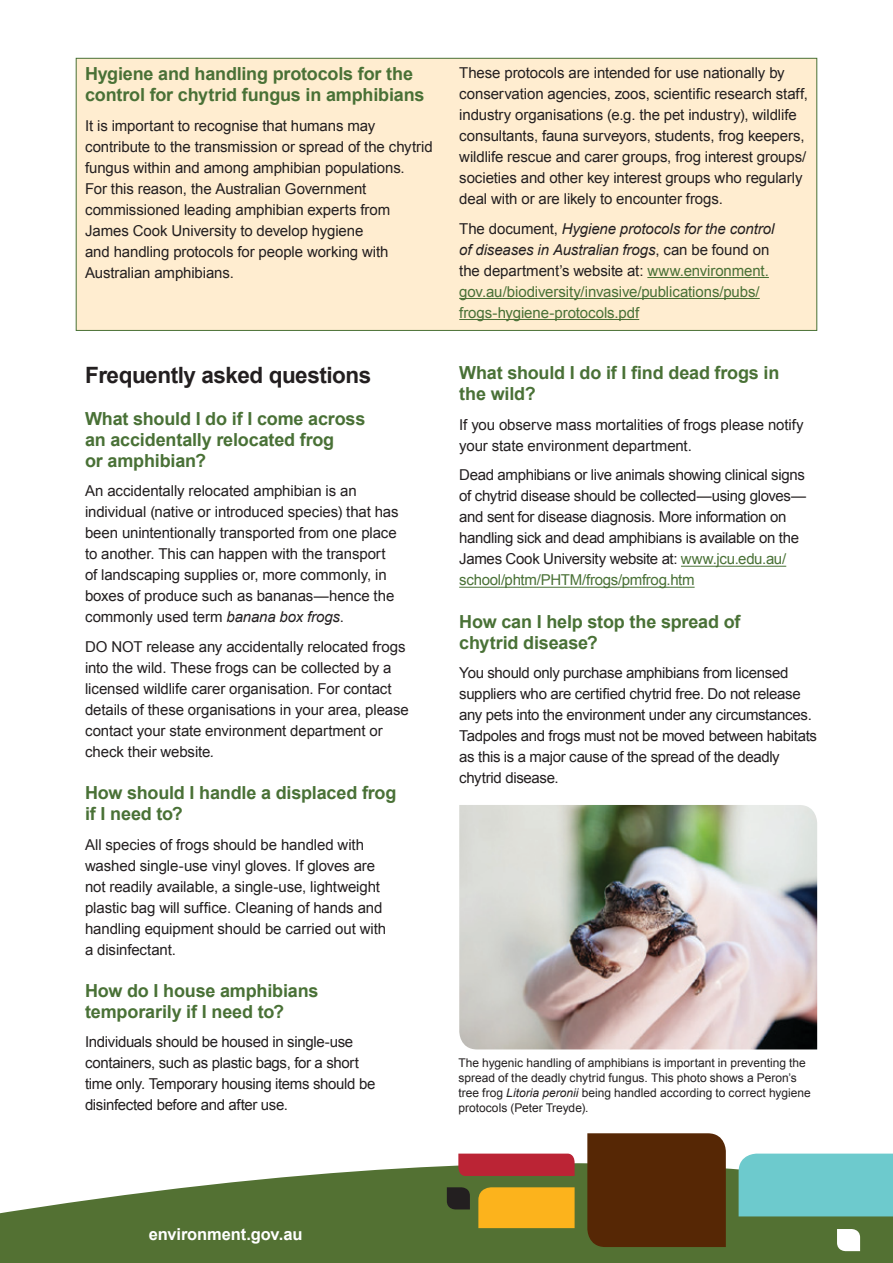
<style>
.page{position:relative;width:893px;height:1263px;background:#fff}
.page>*{position:absolute;margin:0;border:0;box-sizing:border-box;transform-origin:0 0}
.Subhead_2{font:700 22.5px "Arial";letter-spacing:-.02em;color:#231f20}
.Subhead_3{font:700 18px/21px "Arial";letter-spacing:-.01em;color:#497136}
.t1{font:700 16.5px "Arial";letter-spacing:-.01em;color:#fff}
.Text{font:15px/21px "Arial";letter-spacing:-.01em;color:#231f20}
.Text-2{font:15px/21px "Arial";letter-spacing:-.01em;color:#497136}
.Text-3{font:12px/15px "Arial";color:#231f20}
.s1{font-style:italic}
.s2{color:#231f20}
.s3{font-style:italic;color:#231f20}
.s4{color:#497136}
</style>
<div class="page">
<svg style="left:0;top:1163px;width:893px;height:100px;fill:#537133"></svg>
<div style="left:739px;top:1153px;width:154px;height:63px;background:#6dcacd"></div>
<svg style="left:447px;top:1187px;width:23px;height:22px"></svg>
<div style="left:478px;top:1187px;width:97px;height:41px;background:#fcb31c"></div>
<svg style="left:837px;top:1229px;width:23px;height:22px"></svg>
<div style="left:587px;top:1133px;width:139px;height:114px;background:#562705"></div>
<div style="left:458px;top:1153px;width:117px;height:23px;background:#bb2435"></div>
<div style="left:76px;top:58px;width:741px;height:272px;background:#ffedd0"></div>
<hr style="left:647px;top:277px;width:122px;height:1px;background:#497136">
<hr style="left:459px;top:298px;width:301px;height:1px;background:#497136">
<hr style="left:459px;top:319px;width:180px;height:1px;background:#497136">
<hr style="left:681px;top:566px;width:105px;height:1px;background:#497136">
<hr style="left:459px;top:587px;width:236px;height:1px;background:#497136">
<img style="left:459px;top:805px;width:358px;height:244px">
<p class="Subhead_3" style="left:85px;top:64px;width:341px">Hygiene and handling protocols for the control for chytrid fungus in amphibians</p>
<p class="Text" style="left:85px;top:115px;width:349px">It is important to recognise that humans may contribute to the transmission or spread of the chytrid fungus within and among amphibian populations.<br>For this reason, the Australian Government commissioned leading amphibian experts from James Cook University to develop hygiene<br>and handling protocols for people working with Australian amphibians.</p>
<p class="Subhead_2" style="left:85px;top:360px;width:288px">Frequently asked questions</p>
<p class="Subhead_3" style="left:85px;top:409px;width:282px">What should I do if I come across an accidentally relocated frog<br>or amphibian?</p>
<p class="Text" style="left:85px;top:481px;width:315px">An accidentally relocated amphibian is an individual (native or introduced species) that has been unintentionally transported from one place to another. This can happen with the transport of landscaping supplies or, more commonly, in boxes of produce such as bananas—hence the commonly used term <span class="s1">banana box frogs</span>.</p>
<p class="Text" style="left:85px;top:636px;width:325px">DO NOT release any accidentally relocated frogs into the wild. These frogs can be collected by a licensed wildlife carer organisation. For contact details of these organisations in your area, please contact your state environment department or check their website<span class="s1">.</span></p>
<p class="Subhead_3" style="left:85px;top:783px;width:313px">How should I handle a displaced frog if I need to?</p>
<p class="Text" style="left:85px;top:834px;width:303px">All species of frogs should be handled with washed single-use vinyl gloves. If gloves are not readily available, a single-use, lightweight plastic bag will suffice. Cleaning of hands and handling equipment should be carried out with a disinfectant.</p>
<p class="Subhead_3" style="left:85px;top:981px;width:235px">How do I house amphibians temporarily if I need to?</p>
<p class="Text" style="left:85px;top:1032px;width:292px">Individuals should be housed in single-use containers, such as plastic bags, for a short time only. Temporary housing items should be disinfected before and after use.</p>
<p class="Text" style="left:459px;top:62px;width:350px">These protocols are intended for use nationally by conservation agencies, zoos, scientific research staff, industry organisations (e.g. the pet industry), wildlife consultants, fauna surveyors, students, frog keepers, wildlife rescue and carer groups, frog interest groups/ societies and other key interest groups who regularly deal with or are likely to encounter frogs.</p>
<p class="Text-2" style="left:459px;top:218px;width:317px"><span class="s2">The document,</span> <span class="s3">Hygiene protocols for the control of diseases in Australian frogs</span><span class="s2">, can be found on the department’s website at:</span> www.environment. gov.au/biodiversity/invasive/publications/pubs/ frogs-hygiene-protocols.pdf</p>
<p class="Subhead_3" style="left:459px;top:363px;width:322px">What should I do if I find dead frogs in the wild?</p>
<p class="Text" style="left:459px;top:414px;width:346px">If you observe mass mortalities of frogs please notify your state environment department.</p>
<p class="Text" style="left:459px;top:465px;width:348px">Dead amphibians or live animals showing clinical signs of chytrid disease should be collected—using gloves— and sent for disease diagnosis. More information on handling sick and dead amphibians is available on the James Cook University website at: <span class="s4">www.jcu.edu.au/ school/phtm/PHTM/frogs/pmfrog.htm</span></p>
<p class="Subhead_3" style="left:459px;top:611px;width:283px">How can I help stop the spread of chytrid disease?</p>
<p class="Text" style="left:459px;top:662px;width:359px">You should only purchase amphibians from licensed suppliers who are certified chytrid free. Do not release any pets into the environment under any circumstances.<br>Tadpoles and frogs must not be moved between habitats as this is a major cause of the spread of the deadly chytrid disease.</p>
<p class="Text-3" style="left:458px;top:1055px;width:354px">The hygenic handling of amphibians is important in preventing the spread of the deadly chytrid fungus. This photo shows a Peron’s tree frog <span class="s1">Litoria peronii</span> being handled according to correct hygiene protocols (Peter Treyde).</p>
<p class="t1" style="left:149px;top:1223px;width:155px">environment.gov.au</p>
</div>
